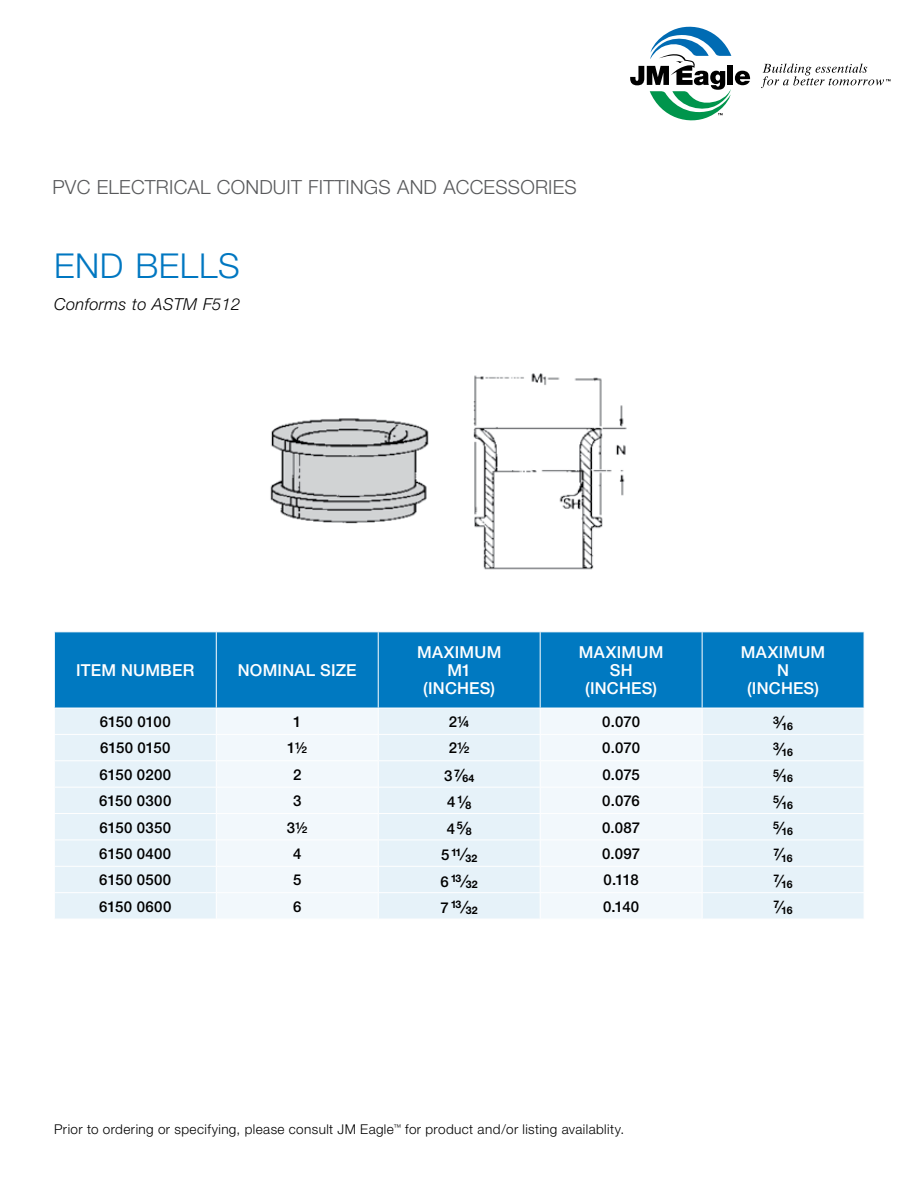
<style>
.page{position:relative;width:918px;height:1188px;background:#fff}
.page>*{position:absolute;margin:0;border:0;box-sizing:border-box;transform-origin:0 0}
.t1{font:300 34.35px "Helvetica Neue";letter-spacing:.02em;color:#0077c1}
.t2{font:300 19.5px "Helvetica Neue";letter-spacing:.01em;color:#58595b}
.t3{font:500 16.5px/18px "Helvetica Neue";letter-spacing:.015em;color:#fff;text-align:center}
.t4{font:italic 300 16.5px "Helvetica Neue";letter-spacing:.02em;color:#000}
.t5{font:500 15px "Helvetica Neue";letter-spacing:.005em;color:#000}
.t6{font:500 15px "Helvetica Neue";letter-spacing:.025em;color:#000}
.t7{font:300 13.5px "Helvetica Neue";letter-spacing:.03em;color:#000}
.t8{font:700 10.5px "Helvetica Neue";letter-spacing:-.105em;color:#000}
.s1{font-weight:400;font-style:italic;font-size:16.8px}
.s2{font-weight:500;font-size:15px}
</style>
<div class="page">
<svg style="left:761px;top:64px;width:129px;height:24px"></svg>
<svg style="left:630px;top:27px;width:120px;height:93px"></svg>
<div style="left:55px;top:632px;width:809px;height:76px;background:#0079c1"></div>
<div style="left:55px;top:709px;width:809px;height:210px;background:#e6f2f9"></div>
<svg style="left:217px;top:709px;width:485px;height:210px;fill:#f2f8fc"></svg>
<hr style="left:216px;top:632px;width:1px;height:76px;background:#fff">
<hr style="left:378px;top:632px;width:1px;height:76px;background:#fff">
<hr style="left:540px;top:632px;width:1px;height:76px;background:#fff">
<hr style="left:702px;top:632px;width:1px;height:76px;background:#fff">
<hr style="left:216px;top:734px;width:162px;height:1px;background:#fff">
<hr style="left:378px;top:734px;width:162px;height:1px;background:#fff">
<hr style="left:540px;top:734px;width:162px;height:1px;background:#fff">
<hr style="left:702px;top:734px;width:162px;height:1px;background:#fff">
<hr style="left:216px;top:760px;width:162px;height:1px;background:#fff">
<hr style="left:378px;top:760px;width:162px;height:1px;background:#fff">
<hr style="left:540px;top:760px;width:162px;height:1px;background:#fff">
<hr style="left:702px;top:760px;width:162px;height:1px;background:#fff">
<hr style="left:216px;top:787px;width:162px;height:1px;background:#fff">
<hr style="left:378px;top:787px;width:162px;height:1px;background:#fff">
<hr style="left:540px;top:787px;width:162px;height:1px;background:#fff">
<hr style="left:702px;top:787px;width:162px;height:1px;background:#fff">
<hr style="left:216px;top:813px;width:162px;height:1px;background:#fff">
<hr style="left:378px;top:813px;width:162px;height:1px;background:#fff">
<hr style="left:540px;top:813px;width:162px;height:1px;background:#fff">
<hr style="left:702px;top:813px;width:162px;height:1px;background:#fff">
<hr style="left:216px;top:840px;width:162px;height:1px;background:#fff">
<hr style="left:378px;top:840px;width:162px;height:1px;background:#fff">
<hr style="left:540px;top:840px;width:162px;height:1px;background:#fff">
<hr style="left:702px;top:840px;width:162px;height:1px;background:#fff">
<hr style="left:216px;top:866px;width:162px;height:1px;background:#fff">
<hr style="left:378px;top:866px;width:162px;height:1px;background:#fff">
<hr style="left:540px;top:866px;width:162px;height:1px;background:#fff">
<hr style="left:702px;top:866px;width:162px;height:1px;background:#fff">
<hr style="left:216px;top:892px;width:162px;height:1px;background:#fff">
<hr style="left:378px;top:892px;width:162px;height:1px;background:#fff">
<hr style="left:540px;top:892px;width:162px;height:1px;background:#fff">
<hr style="left:702px;top:892px;width:162px;height:1px;background:#fff">
<svg style="left:378px;top:709px;width:1px;height:210px"></svg>
<svg style="left:540px;top:709px;width:1px;height:210px"></svg>
<svg style="left:702px;top:709px;width:1px;height:210px"></svg>
<svg style="left:216px;top:709px;width:1px;height:210px"></svg>
<hr style="left:54px;top:734px;width:162px;height:1px;background:#fff">
<hr style="left:54px;top:760px;width:162px;height:1px;background:#fff">
<hr style="left:54px;top:787px;width:162px;height:1px;background:#fff">
<hr style="left:54px;top:813px;width:162px;height:1px;background:#fff">
<hr style="left:54px;top:840px;width:162px;height:1px;background:#fff">
<hr style="left:54px;top:866px;width:162px;height:1px;background:#fff">
<hr style="left:54px;top:892px;width:162px;height:1px;background:#fff">
<img style="left:270px;top:373px;width:357px;height:197px">
<h2 class="t2" style="left:52px;top:175px;width:418px">PVC Electrical Conduit Fittings and acce</h2>
<h2 class="t2" style="left:495px;top:175px;width:83px">ssories</h2>
<h1 class="t1" style="left:54px;top:245px;width:187px">End bells</h1>
<p class="t4" style="left:54px;top:295px;width:188px">Conforms to ASTM F512</p>
<p class="t3" style="left:76px;top:661px;width:120px">ITEM NUMBER</p>
<p class="t3" style="left:238px;top:661px;width:120px">NOMINAL SIZE</p>
<p class="t3" style="left:417px;top:643px;width:86px">MAXIMUM<br>M1 (INCHES)</p>
<p class="t3" style="left:579px;top:643px;width:86px">MAXIMUM</p>
<p class="t3" style="left:610px;top:661px;width:12px">SH</p>
<p class="t3" style="left:585px;top:679px;width:73px">(INCHES)</p>
<p class="t3" style="left:741px;top:643px;width:86px">MAXIMUM<br>N (INCHES)</p>
<p class="t5" style="left:100px;top:713px;width:72px">6150 0100</p>
<p class="t5" style="left:293px;top:713px;width:10px">1</p>
<p class="t5" style="left:449px;top:713px;width:23px">2¼</p>
<p class="t5" style="left:602px;top:713px;width:39px">0.070</p>
<p class="t8" style="left:773px;top:719px;width:21px">3<span class="s1">/</span>1 6</p>
<p class="t5" style="left:100px;top:739px;width:72px">6150 0150</p>
<p class="t5" style="left:287px;top:739px;width:21px">1½</p>
<p class="t5" style="left:449px;top:739px;width:23px">2½</p>
<p class="t5" style="left:602px;top:739px;width:39px">0.070</p>
<p class="t8" style="left:773px;top:746px;width:21px">3<span class="s1">/</span>1 6</p>
<p class="t5" style="left:99px;top:766px;width:73px">6150 0200</p>
<p class="t5" style="left:293px;top:766px;width:10px">2</p>
<p class="t8" style="left:444px;top:772px;width:32px"><span class="s2">3</span> 7<span class="s1">/</span>6 4</p>
<p class="t5" style="left:602px;top:766px;width:39px">0.075</p>
<p class="t8" style="left:773px;top:772px;width:21px">5<span class="s1">/</span>1 6</p>
<p class="t5" style="left:99px;top:792px;width:74px">6150 0300</p>
<p class="t5" style="left:293px;top:792px;width:10px">3</p>
<p class="t8" style="left:447px;top:796px;width:26px"><span class="s2">4</span> 1<span class="s1">/</span>8</p>
<p class="t5" style="left:602px;top:792px;width:39px">0.076</p>
<p class="t8" style="left:773px;top:799px;width:21px">5<span class="s1">/</span>1 6</p>
<p class="t5" style="left:99px;top:818px;width:73px">6150 0350</p>
<p class="t5" style="left:287px;top:818px;width:22px">3½</p>
<p class="t8" style="left:447px;top:822px;width:26px"><span class="s2">4</span> 5<span class="s1">/</span>8</p>
<p class="t5" style="left:602px;top:818px;width:40px">0.087</p>
<p class="t8" style="left:773px;top:825px;width:21px">5<span class="s1">/</span>1 6</p>
<p class="t5" style="left:99px;top:845px;width:74px">6150 0400</p>
<p class="t5" style="left:293px;top:845px;width:10px">4</p>
<p class="t8" style="left:441px;top:848px;width:38px"><span class="s2">5</span> 11<span class="s1">/</span>3 2</p>
<p class="t5" style="left:602px;top:845px;width:40px">0.097</p>
<p class="t8" style="left:774px;top:851px;width:21px">7<span class="s1">/</span>1 6</p>
<p class="t5" style="left:99px;top:871px;width:74px">6150 0500</p>
<p class="t5" style="left:293px;top:871px;width:10px">5</p>
<p class="t8" style="left:441px;top:875px;width:39px"><span class="s2">6</span> 13<span class="s1">/</span>32</p>
<p class="t5" style="left:604px;top:871px;width:37px">0.118</p>
<p class="t8" style="left:774px;top:878px;width:21px">7<span class="s1">/</span>1 6</p>
<p class="t6" style="left:99px;top:897px;width:74px">6150 0600</p>
<p class="t5" style="left:293px;top:897px;width:10px">6</p>
<p class="t8" style="left:441px;top:901px;width:39px"><span class="s2">7</span> 13<span class="s1">/</span>32</p>
<p class="t5" style="left:603px;top:897px;width:38px">0.140</p>
<p class="t8" style="left:774px;top:904px;width:21px">7<span class="s1">/</span>1 6</p>
<p class="t7" style="left:54px;top:1121px;width:572px">Prior to ordering or specifying, please consult JM Eagle<sup>™</sup> for product and/or listing availablity.</p>
</div>
